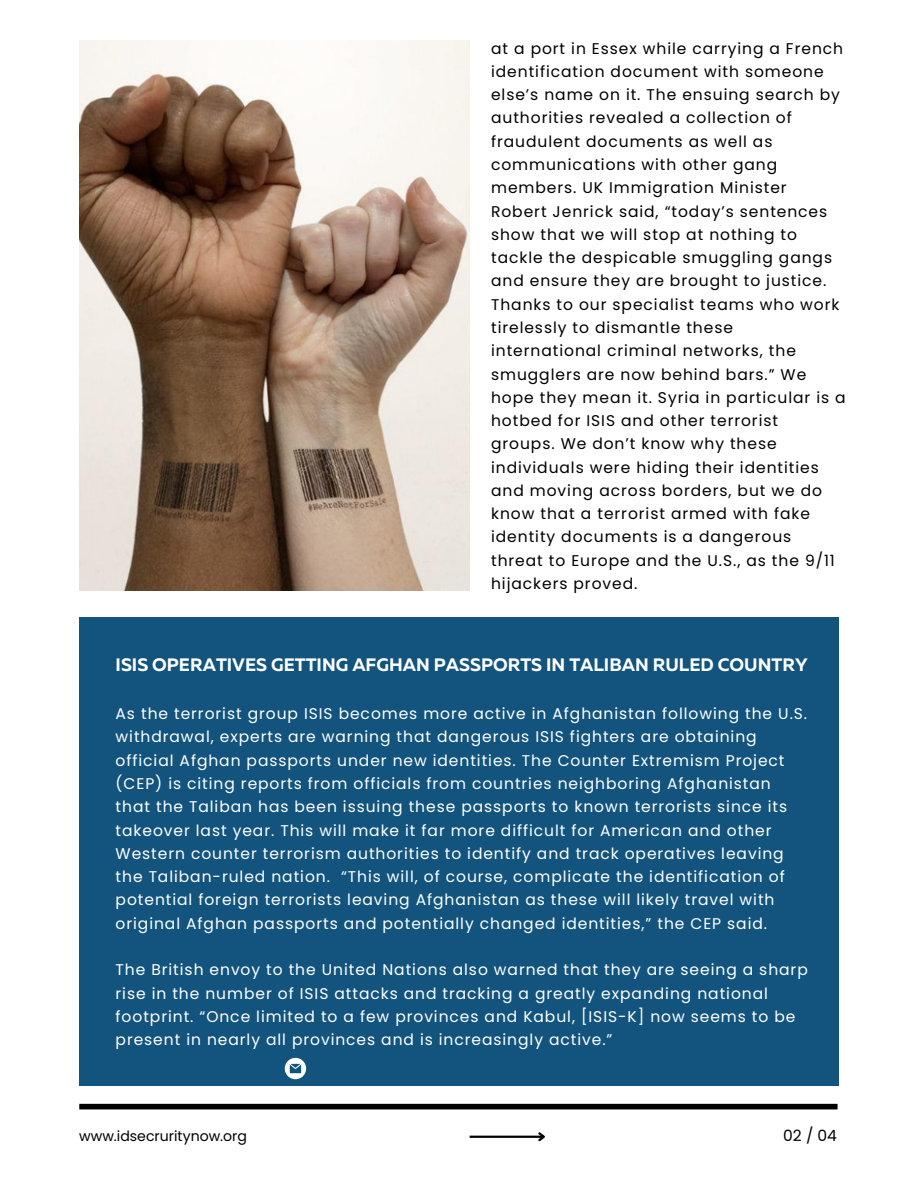
<style>
.page{position:relative;width:918px;height:1188px;background:#fff}
.page>*{position:absolute;margin:0;border:0;box-sizing:border-box;transform-origin:0 0}
.t1{font:700 18px "Muller";color:#fff}
.t2{font:15.45px/23.2px "Poppins";letter-spacing:.06em;color:#fff}
.t3{font:15.45px/23.2px "Poppins";letter-spacing:.06em;color:#000}
.t4{font:14.1px "Poppins";color:#000}
</style>
<div class="page">
<img style="left:79px;top:40px;width:391px;height:550px">
<div style="left:79px;top:617px;width:760px;height:469px;background:#13547e"></div>
<div style="left:79px;top:1104px;width:759px;height:5px;background:#000"></div>
<hr style="left:470px;top:1136px;width:74px;height:2px;background:#000">
<svg style="left:536px;top:1132px;width:9px;height:10px"></svg>
<svg style="left:285px;top:1058px;width:21px;height:21px"></svg>
<p class="t3" style="left:491px;top:37px;width:356px">at a port in Essex while carrying a French identification document with someone else’s name on it. The ensuing search by authorities revealed a collection of fraudulent documents as well as communications with other gang members. UK Immigration Minister Robert Jenrick said, “today’s sentences show that we will stop at nothing to tackle the despicable smuggling gangs and ensure they are brought to justice.<br>Thanks to our specialist teams who work tirelessly to dismantle these international criminal networks, the smugglers are now behind bars.” We hope they mean it. Syria in particular is a hotbed for ISIS and other terrorist<br>groups. We don’t know why these individuals were hiding their identities and moving across borders, but we do know that a terrorist armed with fake identity documents is a dangerous threat to Europe and the U.S., as the 9/11 hijackers proved.</p>
<p class="t1" style="left:116px;top:657px;width:694px">ISIS OPERATIVES GETTING AFGHAN PASSPORTS IN TALIBAN RULED COUNTRY</p>
<p class="t2" style="left:116px;top:702px;width:693px">As the terrorist group ISIS becomes more active in Afghanistan following the U.S. withdrawal, experts are warning that dangerous ISIS fighters are obtaining official Afghan passports under new identities. The Counter Extremism Project (CEP) is citing reports from officials from countries neighboring Afghanistan that the Taliban has been issuing these passports to known terrorists since its takeover last year. This will make it far more difficult for American and other Western counter terrorism authorities to identify and track operatives leaving the Taliban-ruled nation. “This will, of course, complicate the identification of potential foreign terrorists leaving Afghanistan as these will likely travel with original Afghan passports and potentially changed identities,” the CEP said.</p>
<p class="t2" style="left:116px;top:958px;width:694px">The British envoy to the United Nations also warned that they are seeing a sharp rise in the number of ISIS attacks and tracking a greatly expanding national footprint. “Once limited to a few provinces and Kabul, [ISIS-K] now seems to be present in nearly all provinces and is increasingly active.”</p>
<p class="t4" style="left:79px;top:1126px;width:169px">www.idsecruritynow.org</p>
<p class="t3" style="left:783px;top:1124px;width:55px">02 / 04</p>
</div>
